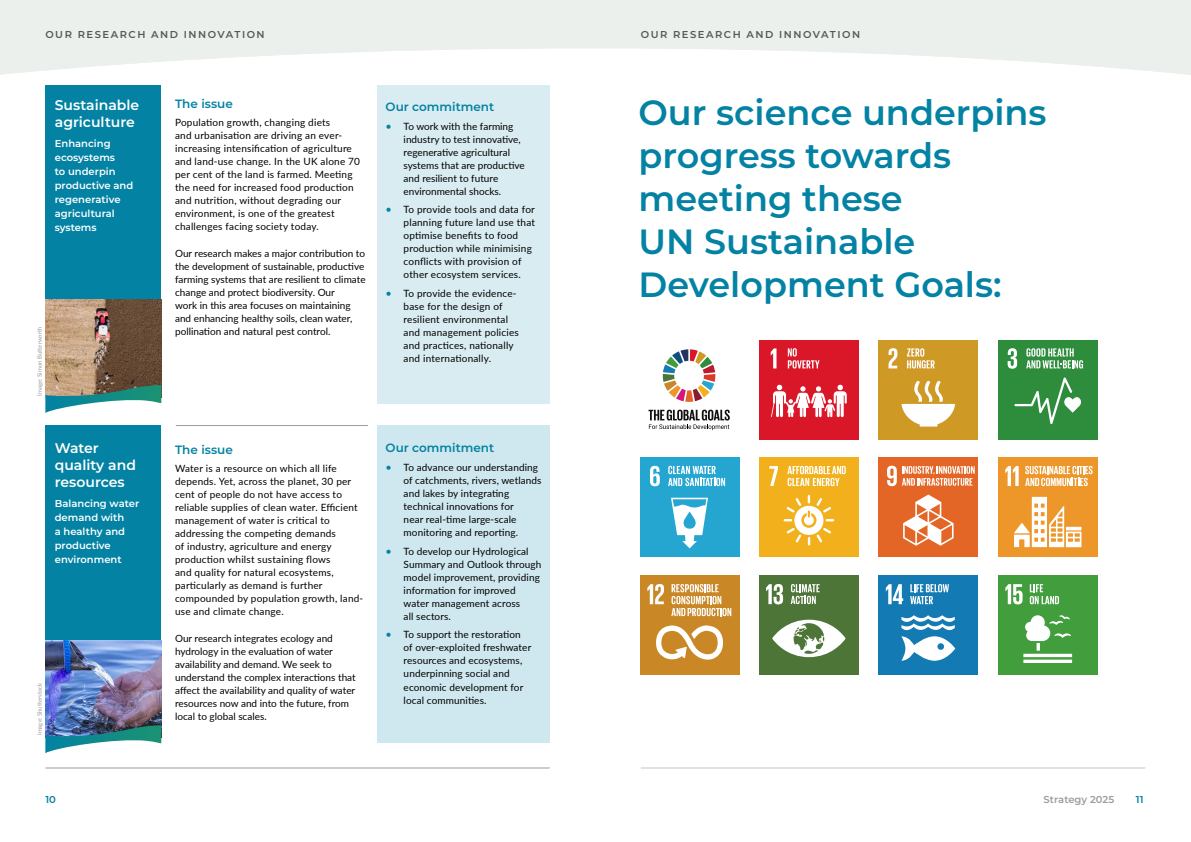
<style>
.page{position:relative;width:1191px;height:842px;background:#fff}
.page>*{position:absolute;margin:0;border:0;box-sizing:border-box;transform-origin:0 0}
.t1{font:600 35px/43px "Montserrat";color:#0382a3}
.t2{font:600 14px/17px "Montserrat";color:#fff}
.t3{font:600 12px "Montserrat";color:#0382a3}
.t4{font:10px/13px "Lato";letter-spacing:.01em;color:#000}
.t5{font:600 10px/14px "Montserrat";color:#fff}
.t6{font:600 10px "Montserrat";letter-spacing:.15em;color:#575757}
.t7{font:600 10px "Montserrat";color:#9c9c9c}
.t8{font:600 10px "Montserrat";color:#0382a3}
.t9{font:6px "Lato";color:#9c9c9c}
.s1{font-size:11px;color:#0382a3}
</style>
<div class="page">
<svg style="left:0;top:0;width:1191px;height:75px;fill:#ebf0ed"></svg>
<div style="left:759px;top:340px;width:99px;height:99px;background:#d91729"></div>
<svg style="left:770px;top:348px;width:6px;height:20px"></svg>
<svg style="left:771px;top:385px;width:75px;height:32px"></svg>
<svg style="left:788px;top:348px;width:31px;height:20px"></svg>
<div style="left:759px;top:576px;width:99px;height:99px;background:#4d7538"></div>
<svg style="left:766px;top:584px;width:17px;height:20px"></svg>
<svg style="left:772px;top:620px;width:73px;height:37px"></svg>
<svg style="left:790px;top:584px;width:29px;height:20px"></svg>
<div style="left:878px;top:576px;width:100px;height:99px;background:#147ab3"></div>
<svg style="left:885px;top:584px;width:18px;height:20px"></svg>
<svg style="left:901px;top:615px;width:54px;height:46px"></svg>
<svg style="left:910px;top:584px;width:39px;height:20px"></svg>
<div style="left:998px;top:576px;width:99px;height:99px;background:#429e3d"></div>
<svg style="left:1005px;top:584px;width:17px;height:20px"></svg>
<hr style="left:1023px;top:654px;width:49px;height:3px;background:#fff">
<hr style="left:1023px;top:660px;width:49px;height:3px;background:#fff">
<svg style="left:1025px;top:615px;width:46px;height:36px"></svg>
<svg style="left:1029px;top:584px;width:30px;height:20px"></svg>
<div style="left:878px;top:458px;width:100px;height:99px;background:#e36626"></div>
<svg style="left:903px;top:495px;width:50px;height:51px"></svg>
<svg style="left:887px;top:466px;width:87px;height:20px"></svg>
<div style="left:998px;top:458px;width:99px;height:99px;background:#ed9629"></div>
<svg style="left:1005px;top:466px;width:13px;height:20px"></svg>
<svg style="left:1014px;top:497px;width:67px;height:50px"></svg>
<svg style="left:1025px;top:466px;width:67px;height:20px"></svg>
<div style="left:640px;top:576px;width:99px;height:99px;background:#c98726"></div>
<svg style="left:647px;top:584px;width:17px;height:20px"></svg>
<svg style="left:656px;top:625px;width:67px;height:35px"></svg>
<svg style="left:671px;top:584px;width:60px;height:32px"></svg>
<div style="left:878px;top:340px;width:100px;height:99px;background:#cf9926"></div>
<svg style="left:888px;top:348px;width:9px;height:20px"></svg>
<svg style="left:901px;top:381px;width:54px;height:46px"></svg>
<svg style="left:907px;top:348px;width:27px;height:20px"></svg>
<div style="left:998px;top:340px;width:99px;height:99px;background:#2e8c3d"></div>
<svg style="left:1007px;top:348px;width:10px;height:21px"></svg>
<svg style="left:1014px;top:377px;width:67px;height:47px"></svg>
<svg style="left:1026px;top:348px;width:57px;height:20px"></svg>
<div style="left:640px;top:458px;width:99px;height:99px;background:#24a6d1"></div>
<svg style="left:650px;top:466px;width:10px;height:20px"></svg>
<svg style="left:671px;top:498px;width:37px;height:50px"></svg>
<svg style="left:668px;top:466px;width:57px;height:20px"></svg>
<div style="left:759px;top:458px;width:99px;height:99px;background:#f2b01c"></div>
<svg style="left:769px;top:466px;width:9px;height:20px"></svg>
<svg style="left:787px;top:466px;width:59px;height:20px"></svg>
<svg style="left:783px;top:495px;width:51px;height:50px"></svg>
<svg style="left:663px;top:349px;width:52px;height:53px"></svg>
<svg style="left:648px;top:410px;width:82px;height:20px"></svg>
<hr style="left:176px;top:425px;width:192px;height:1px;background:#9c9c9c">
<div style="left:45px;top:425px;width:116px;height:313px;background:#0382a3"></div>
<img style="left:45px;top:640px;width:116px;height:85px">
<img style="left:45px;top:725px;width:116px;height:28px">
<div style="left:377px;top:425px;width:173px;height:318px;background:#cfe7ee"></div>
<div style="left:45px;top:85px;width:116px;height:313px;background:#0382a3"></div>
<img style="left:45px;top:300px;width:116px;height:85px">
<svg style="left:45px;top:385px;width:116px;height:28px"></svg>
<div style="left:377px;top:85px;width:173px;height:319px;background:#d9ecf1"></div>
<svg style="left:45px;top:768px;width:505px;height:1px"></svg>
<svg style="left:641px;top:768px;width:504px;height:1px"></svg>
<p class="t6" style="left:45px;top:27px;width:221px">OUR RESEARCH AND INNOVATION</p>
<p class="t6" style="left:641px;top:27px;width:221px">OUR RESEARCH AND INNOVATION</p>
<h2 class="t2" style="left:55px;top:96px;width:86px">Sustainable agriculture</h2>
<p class="t5" style="left:55px;top:136px;width:80px">Enhancing ecosystems<br>to underpin productive and regenerative agricultural systems</p>
<p class="t9" style="left:35px;top:396px;width:71px;rotate:-90deg">Image: Simon Butterworth</p>
<h2 class="t2" style="left:55px;top:439px;width:83px">Water quality and resources</h2>
<p class="t5" style="left:55px;top:496px;width:86px">Balancing water demand with<br>a healthy and productive environment</p>
<p class="t9" style="left:35px;top:735px;width:54px;rotate:-90deg">Image: Shutterstock</p>
<p class="t8" style="left:45px;top:792px;width:12px">10</p>
<p class="t3" style="left:175px;top:95px;width:59px">The issue</p>
<p class="t4" style="left:175px;top:116px;width:186px">Population growth, changing diets<br>and urbanisation are driving an ever&shy;increasing intensification of agriculture and land-use change. In the UK alone 70 per cent of the land is farmed. Meeting the need for increased food production and nutrition, without degrading our environment, is one of the greatest challenges facing society today.</p>
<p class="t4" style="left:175px;top:247px;width:192px">Our research makes a major contribution to the development of sustainable, productive farming systems that are resilient to climate change and protect biodiversity. Our<br>work in this area focuses on maintaining and enhancing healthy soils, clean water, pollination and natural pest control.</p>
<p class="t3" style="left:386px;top:98px;width:110px">Our commitment</p>
<p class="t4" style="left:404px;top:119px;width:123px;text-indent:-18px"><span class="s1">•</span> To work with the farming industry to test innovative, regenerative agricultural systems that are productive and resilient to future environmental shocks.</p>
<p class="t4" style="left:404px;top:203px;width:133px;text-indent:-18px"><span class="s1">•</span> To provide tools and data for planning future land use that optimise benefits to food production while minimising conflicts with provision of other ecosystem services.</p>
<p class="t4" style="left:404px;top:286px;width:117px;text-indent:-18px"><span class="s1">•</span> To provide the evidence&shy;base for the design of resilient environmental and management policies and practices, nationally and internationally.</p>
<p class="t3" style="left:175px;top:441px;width:59px">The issue</p>
<p class="t4" style="left:175px;top:462px;width:190px">Water is a resource on which all life depends. Yet, across the planet, 30 per cent of people do not have access to reliable supplies of clean water. Efficient management of water is critical to addressing the competing demands<br>of industry, agriculture and energy production whilst sustaining flows<br>and quality for natural ecosystems, particularly as demand is further compounded by population growth, land&shy;use and climate change.</p>
<p class="t4" style="left:175px;top:632px;width:182px">Our research integrates ecology and hydrology in the evaluation of water availability and demand. We seek to understand the complex interactions that affect the availability and quality of water resources now and into the future, from local to global scales.</p>
<p class="t3" style="left:386px;top:440px;width:110px">Our commitment</p>
<p class="t4" style="left:404px;top:461px;width:139px;text-indent:-18px"><span class="s1">•</span> To advance our understanding of catchments, rivers, wetlands and lakes by integrating technical innovations for<br>near real-time large-scale monitoring and reporting.</p>
<p class="t4" style="left:404px;top:544px;width:139px;text-indent:-18px"><span class="s1">•</span> To develop our Hydrological<br>Summary and Outlook through model improvement, providing information for improved water management across<br>all sectors.</p>
<p class="t4" style="left:404px;top:628px;width:129px;text-indent:-18px"><span class="s1">•</span> To support the restoration of over-exploited freshwater resources and ecosystems, underpinning social and economic development for local communities.</p>
<h1 class="t1" style="left:638px;top:89px;width:409px">Our science underpins progress towards meeting these<br>UN Sustainable<br>Development Goals:</h1>
<p class="t7" style="left:1043px;top:792px;width:72px">Strategy 2025</p>
<p class="t8" style="left:1135px;top:792px;width:9px">11</p>
</div>
